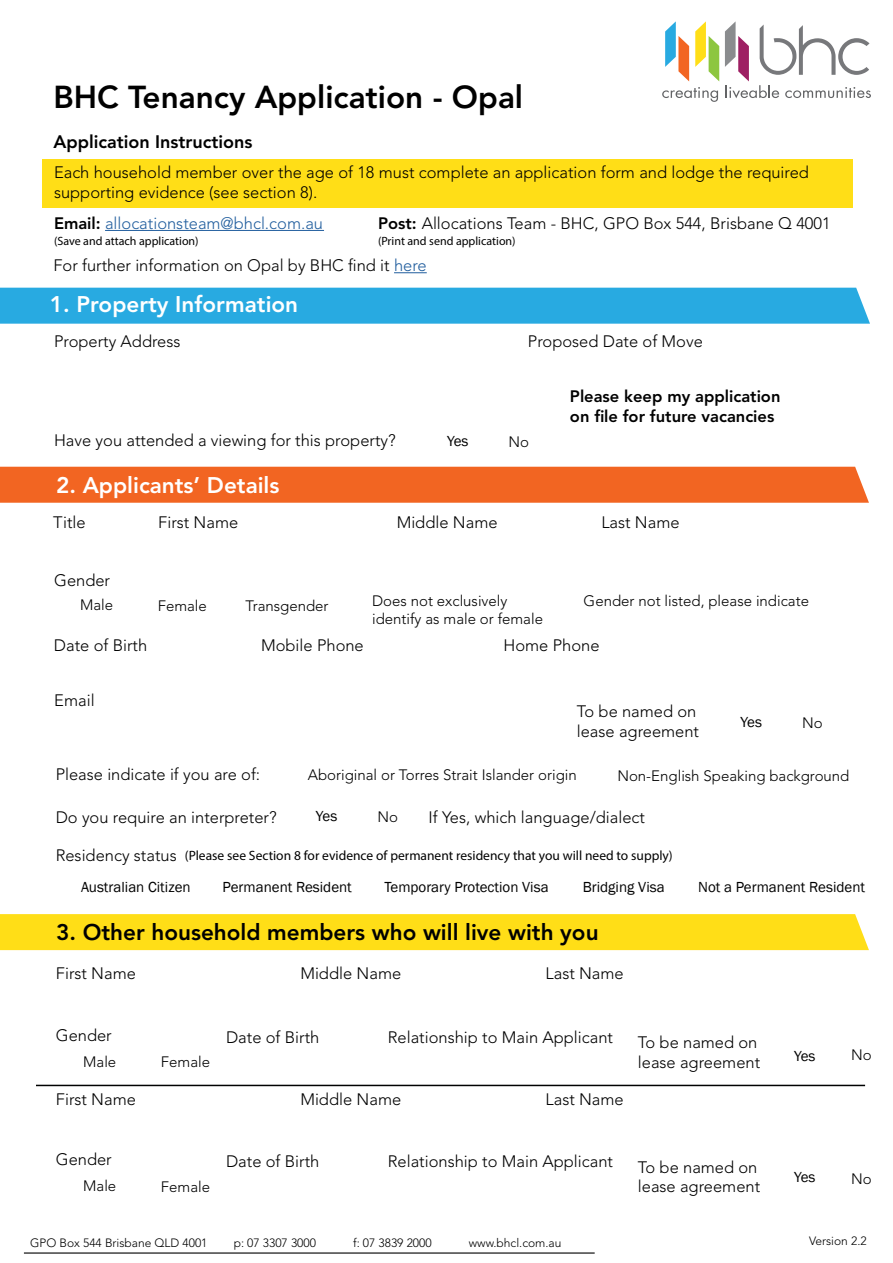
<style>
.page{position:relative;width:893px;height:1263px;background:#fff}
.page>*{position:absolute;margin:0;border:0;box-sizing:border-box;transform-origin:0 0}
.t1{font:800 31.5px "Avenir LT Pro";color:#000}
.t2{font:800 22.5px "Avenir LT Pro";color:#fff}
.t3{font:800 22.5px "Avenir LT Pro";color:#000101}
.t4{font:800 18px "Avenir LT Pro";color:#000}
.t5{font:300 16.5px/19.8px "Avenir LT Pro";color:#000}
.t6{font:800 16.5px/19.8px "Avenir LT Pro";color:#000}
.t7{font:300 16.5px "Avenir LT Pro";color:#215e9e}
.t8{font:300 15px/18px "Avenir LT Pro";color:#000}
.t9{font:15px "Franklin Gothic";color:#000}
.t10{font:13.5px "Myriad Pro";color:#000}
.t11{font:300 12px "Avenir LT Pro";color:#000}
.t12{font:12px "Myriad Pro";color:#000}
.s1{font-weight:800;color:#000}
.s2{font-weight:800}
.s3{color:#215e9e}
</style>
<div class="page">
<svg style="left:662px;top:87px;width:56px;height:15px"></svg>
<svg style="left:665px;top:21px;width:24px;height:60px"></svg>
<svg style="left:695px;top:21px;width:24px;height:60px"></svg>
<svg style="left:725px;top:21px;width:146px;height:77px"></svg>
<hr style="left:24px;top:1252px;width:571px;height:1px;background:#000">
<div style="left:42px;top:159px;width:810px;height:49px;background:#ffde17"></div>
<hr style="left:394px;top:272px;width:33px;height:1px;background:#215e9e">
<hr style="left:105px;top:230px;width:219px;height:1px;background:#215e9e">
<div style="left:0;top:288px;width:870px;height:36px;background:#28aae1"></div>
<div style="left:0;top:467px;width:869px;height:36px;background:#f26522"></div>
<div style="left:0;top:914px;width:869px;height:36px;background:#ffde17"></div>
<hr style="left:36px;top:1085px;width:829px;height:1px;background:#000101">
<h1 class="t1" style="left:53px;top:78px;width:471px">BHC Tenancy Application - Opal</h1>
<p class="t4" style="left:53px;top:131px;width:201px">Application Instructions</p>
<p class="t5" style="left:54px;top:163px;width:756px">Each household member over the age of 18 must complete an application form and lodge the required supporting evidence (see section 8).</p>
<p class="t7" style="left:54px;top:213px;width:271px"><span class="s1">Email:</span> allocationsteam@bhcl.com.au</p>
<p class="t5" style="left:378px;top:213px;width:454px"><span class="s2">Post:</span> Allocations Team - BHC, GPO Box 544, Brisbane Q 4001</p>
<p class="t12" style="left:54px;top:234px;width:146px">(Save and attach application)</p>
<p class="t12" style="left:378px;top:234px;width:139px">(Print and send application)</p>
<p class="t5" style="left:53px;top:256px;width:375px">For further information on Opal by BHC find it <span class="s3">here</span></p>
<h2 class="t2" style="left:50px;top:291px;width:250px">1. Property Information</h2>
<p class="t5" style="left:54px;top:331px;width:128px">Property Address</p>
<p class="t5" style="left:54px;top:430px;width:343px">Have you attended a viewing for this property?</p>
<h2 class="t2" style="left:56px;top:472px;width:225px">2. Applicants’ Details</h2>
<p class="t5" style="left:528px;top:331px;width:176px">Proposed Date of Move</p>
<p class="t6" style="left:570px;top:386px;width:212px">Please keep my application on file for future vacancies</p>
<p class="t9" style="left:447px;top:432px;width:23px">Yes</p>
<p class="t8" style="left:508px;top:433px;width:22px">No</p>
<p class="t5" style="left:53px;top:513px;width:34px">Title</p>
<p class="t5" style="left:158px;top:513px;width:82px">First Name</p>
<p class="t5" style="left:397px;top:513px;width:102px">Middle Name</p>
<p class="t5" style="left:601px;top:513px;width:80px">Last Name</p>
<p class="t5" style="left:54px;top:570px;width:57px">Gender</p>
<p class="t8" style="left:80px;top:596px;width:35px">Male</p>
<p class="t8" style="left:158px;top:597px;width:51px">Female</p>
<p class="t8" style="left:245px;top:597px;width:85px">Transgender</p>
<p class="t8" style="left:372px;top:591px;width:172px">Does not exclusively identify as male or female</p>
<p class="t8" style="left:584px;top:591px;width:227px">Gender not listed, please indicate</p>
<p class="t5" style="left:503px;top:636px;width:98px">Home Phone</p>
<p class="t5" style="left:54px;top:636px;width:95px">Date of Birth</p>
<p class="t5" style="left:261px;top:635px;width:104px">Mobile Phone</p>
<p class="t5" style="left:54px;top:691px;width:42px">Email</p>
<p class="t5" style="left:577px;top:701px;width:124px">To be named on lease agreement</p>
<p class="t9" style="left:740px;top:712px;width:23px">Yes</p>
<p class="t8" style="left:802px;top:714px;width:22px">No</p>
<p class="t5" style="left:56px;top:764px;width:206px">Please indicate if you are of:</p>
<p class="t5" style="left:56px;top:808px;width:223px">Do you require an interpreter?</p>
<p class="t5" style="left:56px;top:845px;width:123px">Residency status</p>
<p class="t8" style="left:308px;top:766px;width:270px">Aboriginal or Torres Strait Islander origin</p>
<p class="t8" style="left:617px;top:766px;width:234px">Non-English Speaking background</p>
<p class="t9" style="left:316px;top:806px;width:23px">Yes</p>
<p class="t8" style="left:377px;top:808px;width:22px">No</p>
<p class="t5" style="left:429px;top:807px;width:218px">If Yes, which language/dialect</p>
<p class="t10" style="left:185px;top:847px;width:489px">(Please see Section 8 for evidence of permanent residency that you will need to supply)</p>
<p class="t9" style="left:81px;top:878px;width:111px">Australian Citizen</p>
<p class="t9" style="left:223px;top:878px;width:131px">Permanent Resident</p>
<p class="t9" style="left:384px;top:878px;width:166px">Temporary Protection Visa</p>
<p class="t9" style="left:583px;top:878px;width:83px">Bridging Visa</p>
<p class="t9" style="left:698px;top:878px;width:168px">Not a Permanent Resident</p>
<h2 class="t3" style="left:56px;top:919px;width:544px">3. Other household members who will live with you</h2>
<p class="t5" style="left:56px;top:964px;width:82px">First Name</p>
<p class="t5" style="left:300px;top:964px;width:102px">Middle Name</p>
<p class="t5" style="left:545px;top:964px;width:80px">Last Name</p>
<p class="t5" style="left:56px;top:1025px;width:57px">Gender</p>
<p class="t8" style="left:83px;top:1053px;width:35px">Male</p>
<p class="t8" style="left:161px;top:1053px;width:51px">Female</p>
<p class="t5" style="left:226px;top:1027px;width:95px">Date of Birth</p>
<p class="t5" style="left:388px;top:1027px;width:227px">Relationship to Main Applicant</p>
<p class="t5" style="left:638px;top:1033px;width:124px">To be named on lease agreement</p>
<p class="t9" style="left:794px;top:1046px;width:23px">Yes</p>
<p class="t8" style="left:851px;top:1046px;width:22px">No</p>
<p class="t5" style="left:56px;top:1089px;width:82px">First Name</p>
<p class="t5" style="left:300px;top:1089px;width:102px">Middle Name</p>
<p class="t5" style="left:545px;top:1089px;width:80px">Last Name</p>
<p class="t5" style="left:56px;top:1150px;width:57px">Gender</p>
<p class="t8" style="left:83px;top:1177px;width:35px">Male</p>
<p class="t8" style="left:161px;top:1177px;width:51px">Female</p>
<p class="t5" style="left:226px;top:1151px;width:95px">Date of Birth</p>
<p class="t5" style="left:388px;top:1151px;width:227px">Relationship to Main Applicant</p>
<p class="t5" style="left:638px;top:1157px;width:124px">To be named on lease agreement</p>
<p class="t9" style="left:794px;top:1168px;width:23px">Yes</p>
<p class="t8" style="left:851px;top:1170px;width:22px">No</p>
<p class="t11" style="left:30px;top:1235px;width:179px">GPO Box 544 Brisbane QLD 4001</p>
<p class="t11" style="left:234px;top:1235px;width:84px">p: 07 3307 3000</p>
<p class="t11" style="left:353px;top:1235px;width:80px">f: 07 3839 2000</p>
<p class="t11" style="left:469px;top:1235px;width:94px">www.bhcl.com.au</p>
<p class="t11" style="left:809px;top:1233px;width:59px">Version 2.2</p>
</div>
